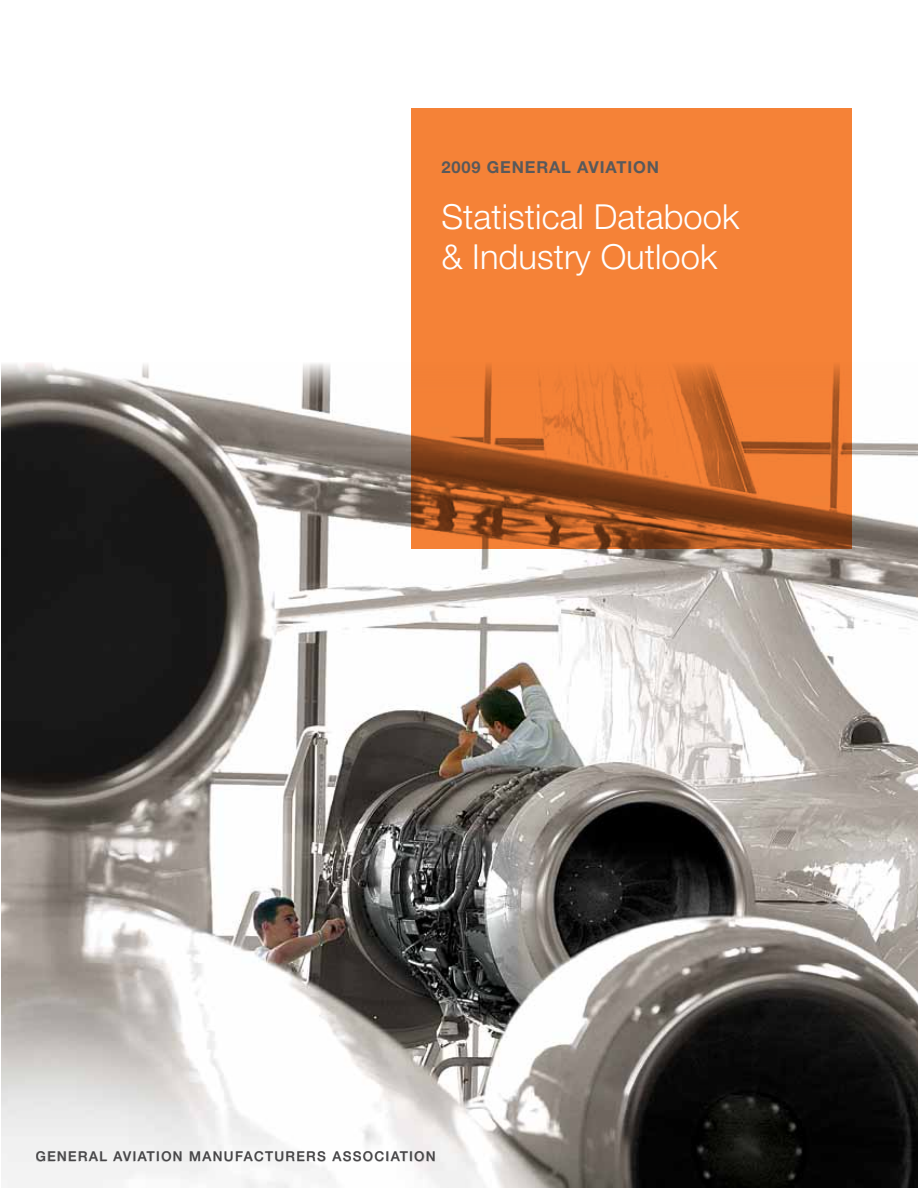
<style>
.page{position:relative;width:918px;height:1188px;background:#fff}
.page>*{position:absolute;margin:0;border:0;box-sizing:border-box;transform-origin:0 0}
.t1{font:300 34.5px/40.3px "Helvetica Neue";color:#fff}
.t2{font:700 16.5px "Helvetica Neue";letter-spacing:.05em;color:#58595b}
.t3{font:500 13.5px "Helvetica Neue";letter-spacing:.1em;color:#464547}
</style>
<div class="page">
<img style="left:1px;top:363px;width:917px;height:825px">
<svg style="left:411px;top:108px;width:441px;height:441px;fill:#f58237"></svg>
<div style="left:36px;top:1152px;width:399px;height:10px;background:#000;opacity:.3"></div>
<p class="t2" style="left:442px;top:157px;width:219px">2009 GENERAL AVIATION</p>
<h1 class="t1" style="left:442px;top:196px;width:299px">Statistical Databook &amp; Industry Outlook</h1>
<p class="t3" style="left:36px;top:1149px;width:401px">GENERAL AVIATION MANUFACTURERS ASSOCIATION</p>
</div>
